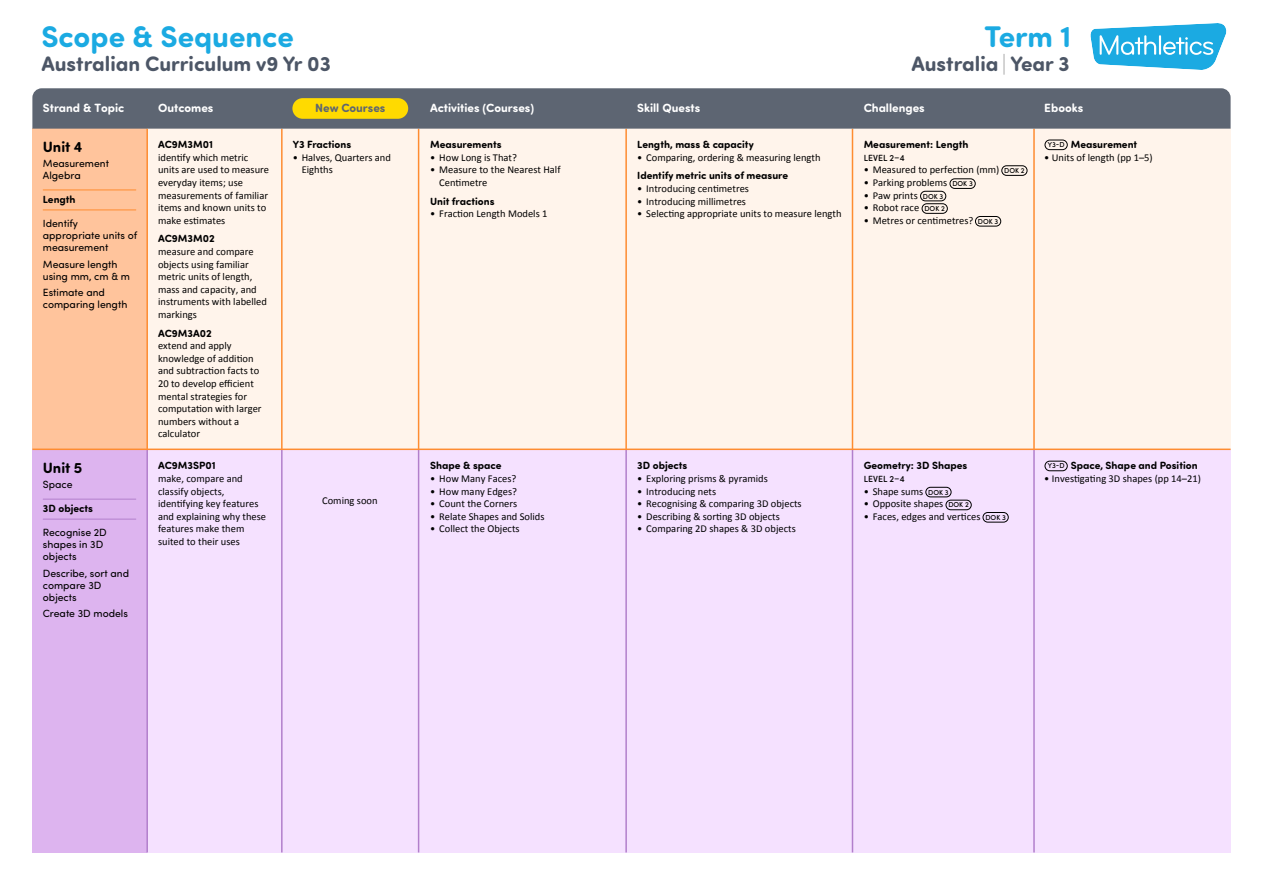
<style>
.page{position:relative;width:1263px;height:893px;background:#fff}
.page>*{position:absolute;margin:0;border:0;box-sizing:border-box;transform-origin:0 0}
.t1{font:700 30px "Sofia Pro Soft";color:#1baae2}
.t2{font:700 21px "Sofia Pro Soft";color:#4c5666}
.t3{font:700 15px "Sofia Pro Soft";color:#000}
.t4{font:700 12px "Sofia Pro Soft";color:#fff}
.t5{font:700 12px "Sofia Pro Soft";color:#5d6572}
.t6{font:10.5px/12.6px "Calibri";color:#000}
.t7{font:700 10.5px "Sofia Pro Soft";color:#000}
.t8{font:10.5px/12px "Sofia Pro Soft";color:#000}
.t9{font:500 9px "Sofia Pro Soft";color:#000}
.t10{font:500 7.2px "Sofia Pro Soft";color:#000}
</style>
<div class="page">
<div style="left:147px;top:449px;width:1083px;height:403px;background:#f5e1ff"></div>
<div style="left:32px;top:449px;width:115px;height:403px;background:#ddb4ef"></div>
<hr style="left:146px;top:449px;width:2px;height:403px;background:#b27fcc">
<hr style="left:281px;top:449px;width:2px;height:403px;background:#b27fcc">
<hr style="left:1033px;top:449px;width:2px;height:403px;background:#b27fcc">
<hr style="left:625px;top:449px;width:2px;height:403px;background:#b27fcc">
<hr style="left:852px;top:449px;width:1px;height:403px;background:#b27fcc">
<hr style="left:418px;top:449px;width:1px;height:403px;background:#b27fcc">
<div style="left:147px;top:129px;width:1083px;height:320px;background:#fff4eb"></div>
<div style="left:32px;top:129px;width:115px;height:320px;background:#ffc49c"></div>
<hr style="left:146px;top:129px;width:2px;height:320px;background:#fe8c31">
<hr style="left:281px;top:129px;width:2px;height:320px;background:#fe8c31">
<hr style="left:1033px;top:129px;width:2px;height:320px;background:#fe8c31">
<hr style="left:625px;top:129px;width:2px;height:320px;background:#fe8c31">
<hr style="left:852px;top:129px;width:1px;height:320px;background:#fe8c31">
<hr style="left:418px;top:129px;width:1px;height:320px;background:#fe8c31">
<hr style="left:32px;top:449px;width:1198px;height:1px;background:#fe8c31">
<div style="left:1001px;top:165px;width:26px;height:11px;border:1px solid #000;border-radius:5px"></div>
<div style="left:922px;top:203px;width:26px;height:11px;border:1px solid #000;border-radius:5px"></div>
<div style="left:950px;top:178px;width:25px;height:11px;border:1px solid #000;border-radius:5px"></div>
<div style="left:920px;top:191px;width:26px;height:10px;border:1px solid #000;border-radius:5px"></div>
<div style="left:975px;top:216px;width:26px;height:10px;border:1px solid #000;border-radius:5px"></div>
<div style="left:1045px;top:140px;width:22px;height:10px;border:1px solid #000;border-radius:5px"></div>
<div style="left:1045px;top:461px;width:22px;height:10px;border:1px solid #000;border-radius:5px"></div>
<div style="left:946px;top:500px;width:25px;height:10px;border:1px solid #000;border-radius:5px"></div>
<div style="left:925px;top:487px;width:26px;height:10px;border:1px solid #000;border-radius:5px"></div>
<div style="left:983px;top:512px;width:25px;height:10px;border:1px solid #000;border-radius:5px"></div>
<hr style="left:43px;top:499px;width:93px;height:1px;background:#b27fcc">
<hr style="left:43px;top:519px;width:93px;height:1px;background:#b27fcc">
<hr style="left:43px;top:189px;width:93px;height:1px;background:#fe8c31">
<hr style="left:43px;top:209px;width:93px;height:1px;background:#fe8c31">
<div style="left:32px;top:88px;width:1198px;height:41px;background:#5d6572"></div>
<div style="left:292px;top:98px;width:116px;height:21px;background:#ffda00;border-radius:10px"></div>
<svg style="left:1090px;top:23px;width:137px;height:47px"></svg>
<hr style="left:1003px;top:54px;width:2px;height:21px;background:#c6c6c6">
<h1 class="t1" style="left:41px;top:15px;width:254px">Scope &amp; Sequence</h1>
<h1 class="t1" style="left:984px;top:15px;width:88px">Term 1</h1>
<h2 class="t2" style="left:41px;top:48px;width:291px">Australian Curriculum v9 Yr 03</h2>
<h2 class="t2" style="left:911px;top:48px;width:160px">Australia Year 3</h2>
<p class="t4" style="left:43px;top:99px;width:83px">Strand &amp; Topic</p>
<p class="t4" style="left:158px;top:99px;width:57px">Outcomes</p>
<p class="t5" style="left:315px;top:99px;width:72px">New Courses</p>
<p class="t4" style="left:430px;top:99px;width:105px">Activities (Courses)</p>
<p class="t4" style="left:637px;top:99px;width:64px">Skill Quests</p>
<p class="t4" style="left:864px;top:99px;width:63px">Challenges</p>
<p class="t4" style="left:1044px;top:99px;width:40px">Ebooks</p>
<h3 class="t3" style="left:43px;top:136px;width:41px">Unit 4</h3>
<p class="t8" style="left:43px;top:156px;width:68px">Measurement<br>Algebra</p>
<p class="t7" style="left:43px;top:192px;width:34px">Length</p>
<p class="t8" style="left:43px;top:217px;width:96px">Identify appropriate units of measurement</p>
<p class="t8" style="left:43px;top:257px;width:89px">Measure length using mm, cm &amp; m</p>
<p class="t8" style="left:43px;top:286px;width:86px">Estimate and comparing length</p>
<h3 class="t3" style="left:43px;top:457px;width:41px">Unit 5</h3>
<p class="t8" style="left:43px;top:478px;width:31px">Space</p>
<p class="t7" style="left:43px;top:500px;width:52px">3D objects</p>
<p class="t8" style="left:43px;top:526px;width:65px">Recognise 2D shapes in 3D objects</p>
<p class="t8" style="left:43px;top:567px;width:88px">Describe, sort and compare 3D objects</p>
<p class="t8" style="left:43px;top:607px;width:87px">Create 3D models</p>
<p class="t7" style="left:158px;top:137px;width:56px">AC9M3M01</p>
<p class="t6" style="left:158px;top:151px;width:113px">identify which metric units are used to measure everyday items; use measurements of familiar items and known units to make estimates</p>
<p class="t7" style="left:158px;top:231px;width:58px">AC9M3M02</p>
<p class="t6" style="left:158px;top:245px;width:110px">measure and compare objects using familiar metric units of length, mass and capacity, and instruments with labelled markings</p>
<p class="t7" style="left:158px;top:325px;width:55px">AC9M3A02</p>
<p class="t6" style="left:158px;top:339px;width:105px">extend and apply knowledge of addition and subtraction facts to<br>20 to develop efficient mental strategies for computation with larger numbers without a calculator</p>
<p class="t7" style="left:158px;top:458px;width:59px">AC9M3SP01</p>
<p class="t6" style="left:158px;top:472px;width:110px">make, compare and classify objects, identifying key features and explaining why these features make them suited to their uses</p>
<p class="t7" style="left:293px;top:137px;width:60px">Y3 Fractions</p>
<p class="t6" style="left:302px;top:151px;width:91px;text-indent:-9px">• Halves, Quarters and<br>Eighths</p>
<p class="t6" style="left:322px;top:494px;width:57px">Coming soon</p>
<p class="t7" style="left:430px;top:137px;width:73px">Measurements</p>
<p class="t6" style="left:430px;top:151px;width:88px">• How Long is That?</p>
<p class="t6" style="left:439px;top:164px;width:123px;text-indent:-9px">• Measure to the Nearest Half<br>Centimetre</p>
<p class="t7" style="left:430px;top:193px;width:66px">Unit fractions</p>
<p class="t6" style="left:430px;top:207px;width:119px">• Fraction Length Models 1</p>
<p class="t7" style="left:430px;top:458px;width:73px">Shape &amp; space</p>
<p class="t6" style="left:430px;top:472px;width:88px">• How Many Faces?</p>
<p class="t6" style="left:430px;top:485px;width:88px">• How many Edges?</p>
<p class="t6" style="left:430px;top:497px;width:88px">• Count the Corners</p>
<p class="t6" style="left:430px;top:510px;width:116px">• Relate Shapes and Solids</p>
<p class="t6" style="left:430px;top:523px;width:91px">• Collect the Objects</p>
<p class="t7" style="left:637px;top:137px;width:118px">Length, mass &amp; capacity</p>
<p class="t6" style="left:637px;top:151px;width:185px">• Comparing, ordering &amp; measuring length</p>
<p class="t7" style="left:637px;top:168px;width:152px">Identify metric units of measure</p>
<p class="t6" style="left:637px;top:182px;width:113px">• Introducing centimetres</p>
<p class="t6" style="left:637px;top:195px;width:110px">• Introducing millimetres</p>
<p class="t6" style="left:637px;top:207px;width:206px">• Selecting appropriate units to measure length</p>
<p class="t7" style="left:864px;top:137px;width:106px">Measurement: Length</p>
<p class="t9" style="left:864px;top:151px;width:43px">LEVEL 2–4</p>
<p class="t6" style="left:864px;top:164px;width:137px">• Measured to perfection (mm)</p>
<p class="t6" style="left:864px;top:176px;width:85px">• Parking problems</p>
<p class="t6" style="left:864px;top:189px;width:56px">• Paw prints</p>
<p class="t6" style="left:864px;top:201px;width:57px">• Robot race</p>
<p class="t6" style="left:864px;top:214px;width:111px">• Metres or centimetres?</p>
<p class="t10" style="left:1004px;top:165px;width:22px">DOK 2</p>
<p class="t10" style="left:952px;top:178px;width:22px">DOK 3</p>
<p class="t10" style="left:923px;top:191px;width:22px">DOK 3</p>
<p class="t10" style="left:924px;top:203px;width:22px">DOK 2</p>
<p class="t10" style="left:978px;top:216px;width:22px">DOK 3</p>
<p class="t7" style="left:1071px;top:137px;width:68px">Measurement</p>
<p class="t6" style="left:1044px;top:151px;width:110px">• Units of length (pp 1–5)</p>
<p class="t10" style="left:1048px;top:140px;width:18px">Y3-D</p>
<p class="t7" style="left:637px;top:458px;width:52px">3D objects</p>
<p class="t6" style="left:637px;top:472px;width:132px">• Exploring prisms &amp; pyramids</p>
<p class="t6" style="left:637px;top:485px;width:80px">• Introducing nets</p>
<p class="t6" style="left:637px;top:497px;width:166px">• Recognising &amp; comparing 3D objects</p>
<p class="t6" style="left:637px;top:510px;width:144px">• Describing &amp; sorting 3D objects</p>
<p class="t6" style="left:637px;top:523px;width:160px">• Comparing 2D shapes &amp; 3D objects</p>
<p class="t7" style="left:864px;top:458px;width:105px">Geometry: 3D Shapes</p>
<p class="t9" style="left:864px;top:472px;width:43px">LEVEL 2–4</p>
<p class="t6" style="left:864px;top:485px;width:61px">• Shape sums</p>
<p class="t6" style="left:864px;top:497px;width:81px">• Opposite shapes</p>
<p class="t6" style="left:864px;top:510px;width:118px">• Faces, edges and vertices</p>
<p class="t10" style="left:928px;top:487px;width:22px">DOK 3</p>
<p class="t10" style="left:948px;top:500px;width:22px">DOK 2</p>
<p class="t10" style="left:985px;top:512px;width:22px">DOK 3</p>
<p class="t7" style="left:1071px;top:458px;width:128px">Space, Shape and Position</p>
<p class="t6" style="left:1044px;top:472px;width:158px">• Investigating 3D shapes (pp 14–21)</p>
<p class="t10" style="left:1048px;top:461px;width:18px">Y3-D</p>
</div>
